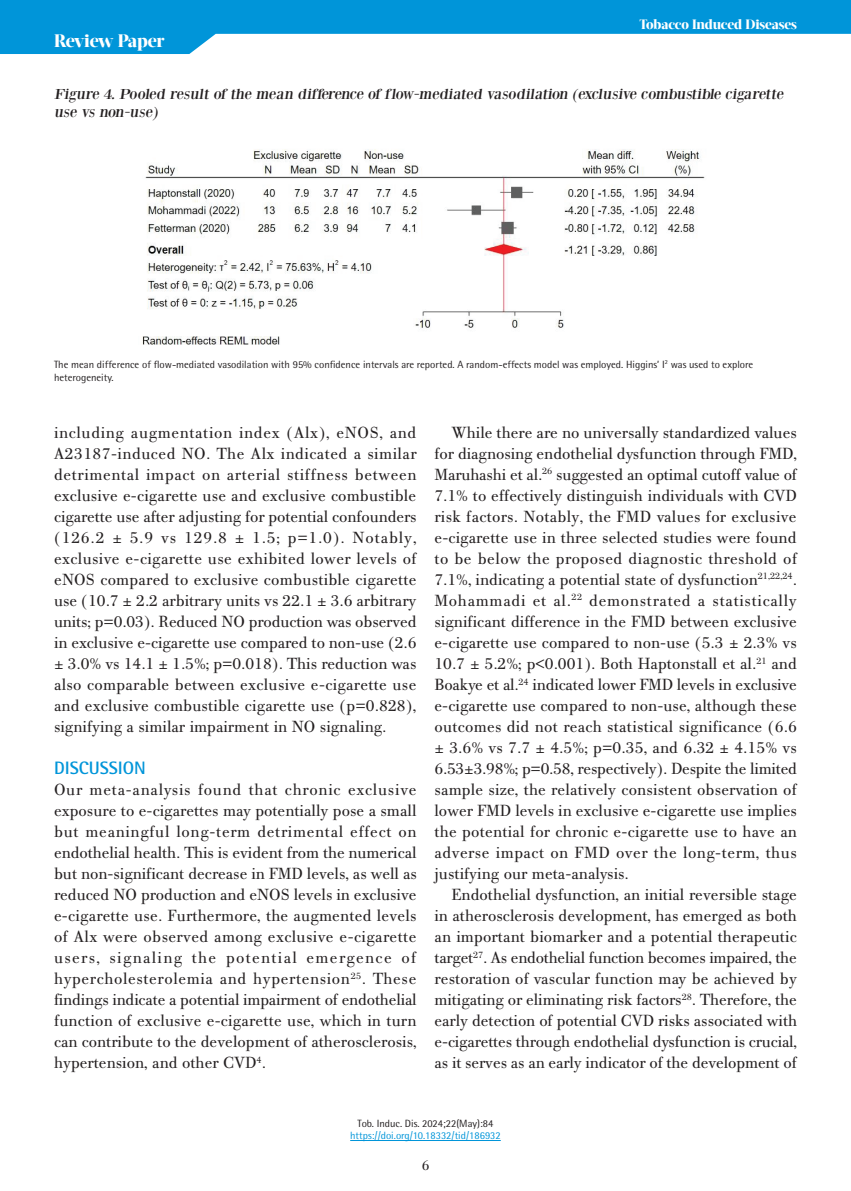
<style>
.page{position:relative;width:851px;height:1191px;background:#fff}
.page>*{position:absolute;margin:0;border:0;box-sizing:border-box;transform-origin:0 0}
.t1{font:800 18px "Acta Display W04";letter-spacing:-.02em;color:#fff}
.t2{font:700 18px "Rotis Semi Sans Hel";color:#0095d9}
.t3{font:17.25px/21px "PF Bodoni Text";color:#231f20;text-align:justify}
.t4{font:15px/18px "Bodoni XT";color:#231f20;scale:1.1 1}
.t5{font:15px "PF Bodoni Text";color:#231f20}
.t6{font:800 13.5px "Acta Display W04";letter-spacing:-.01em;color:#fff}
.t7{font:10.5px/12.6px "Rotis Semi Sans Hel";color:#231f20}
.t8{font:10.5px "Rotis Semi Sans Hel";color:#0095d9}
.s1{font-family:"Georgia";font-size:15px}
</style>
<div class="page">
<svg style="left:0;top:0;width:850px;height:54px;fill:#0095d9"></svg>
<hr style="left:350px;top:1140px;width:150px;height:1px;background:#0095d9">
<img style="left:142px;top:149px;width:563px;height:196px">
<p class="t1" style="left:54px;top:30px;width:112px">Review Paper</p>
<p class="t6" style="left:639px;top:17px;width:159px">Tobacco Induced Diseases</p>
<p class="t4" style="left:54px;top:85px;width:666px">Figure 4. Pooled result of the mean difference of flow-mediated vasodilation (exclusive combustible cigarette use vs non-use)</p>
<p class="t7" style="left:54px;top:358px;width:700px">The mean difference of flow-mediated vasodilation with 95% confidence intervals are reported. A random-effects model was employed. Higgins’ I<sup>2</sup> was used to explore heterogeneity.</p>
<p class="t3" style="left:54px;top:422px;width:364px">including augmentation index (Alx), eNOS, and A23187-induced NO. The Alx indicated a similar detrimental impact on arterial stiffness between exclusive e-cigarette use and exclusive combustible cigarette use after adjusting for potential confounders (126.2 <span class="s1">±</span> 5.9 vs 129.8 <span class="s1">±</span> 1.5; p=1.0). Notably, exclusive e-cigarette use exhibited lower levels of eNOS compared to exclusive combustible cigarette use (10.7 <span class="s1">±</span> 2.2 arbitrary units vs 22.1 <span class="s1">±</span> 3.6 arbitrary units; p=0.03). Reduced NO production was observed in exclusive e-cigarette use compared to non-use (2.6 <span class="s1">±</span> 3.0% vs 14.1 <span class="s1">±</span> 1.5%; p=0.018). This reduction was also comparable between exclusive e-cigarette use and exclusive combustible cigarette use (p=0.828), signifying a similar impairment in NO signaling.</p>
<p class="t2" style="left:54px;top:757px;width:93px">DISCUSSION</p>
<p class="t3" style="left:54px;top:779px;width:364px">Our meta-analysis found that chronic exclusive exposure to e-cigarettes may potentially pose a small but meaningful long-term detrimental effect on endothelial health. This is evident from the numerical but non-significant decrease in FMD levels, as well as reduced NO production and eNOS levels in exclusive e-cigarette use. Furthermore, the augmented levels of Alx were observed among exclusive e-cigarette users, signaling the potential emergence of hypercholesterolemia and hypertension<sup>25</sup>. These findings indicate a potential impairment of endothelial function of exclusive e-cigarette use, which in turn can contribute to the development of atherosclerosis, hypertension, and other CVD<sup>4</sup>.</p>
<p class="t3" style="left:434px;top:422px;width:364px;text-indent:17px">While there are no universally standardized values for diagnosing endothelial dysfunction through FMD, Maruhashi et al.<sup>26</sup> suggested an optimal cutoff value of 7.1% to effectively distinguish individuals with CVD risk factors. Notably, the FMD values for exclusive e-cigarette use in three selected studies were found to be below the proposed diagnostic threshold of 7.1%, indicating a potential state of dysfunction<sup>21,22,24</sup>.<br>Mohammadi et al.<sup>22</sup> demonstrated a statistically significant difference in the FMD between exclusive e-cigarette use compared to non-use (5.3 <span class="s1">±</span> 2.3% vs 10.7 <span class="s1">±</span> 5.2%; p&lt;0.001). Both Haptonstall et al.<sup>21</sup> and Boakye et al.<sup>24</sup> indicated lower FMD levels in exclusive e-cigarette use compared to non-use, although these outcomes did not reach statistical significance (6.6 <span class="s1">±</span> 3.6% vs 7.7 <span class="s1">±</span> 4.5%; p=0.35, and 6.32 <span class="s1">±</span> 4.15% vs 6.53<span class="s1">±</span>3.98%; p=0.58, respectively). Despite the limited sample size, the relatively consistent observation of lower FMD levels in exclusive e-cigarette use implies the potential for chronic e-cigarette use to have an adverse impact on FMD over the long-term, thus justifying our meta-analysis.</p>
<p class="t3" style="left:434px;top:884px;width:364px;text-indent:17px">Endothelial dysfunction, an initial reversible stage in atherosclerosis development, has emerged as both an important biomarker and a potential therapeutic target<sup>27</sup>. As endothelial function becomes impaired, the restoration of vascular function may be achieved by mitigating or eliminating risk factors<sup>28</sup>. Therefore, the early detection of potential CVD risks associated with e-cigarettes through endothelial dysfunction is crucial, as it serves as an early indicator of the development of</p>
<p class="t7" style="left:357px;top:1116px;width:137px">Tob. Induc. Dis. 2024;22(May):84</p>
<p class="t8" style="left:350px;top:1129px;width:152px">https://doi.org/10.18332/tid/186932</p>
<p class="t5" style="left:421px;top:1156px;width:9px">6</p>
</div>
